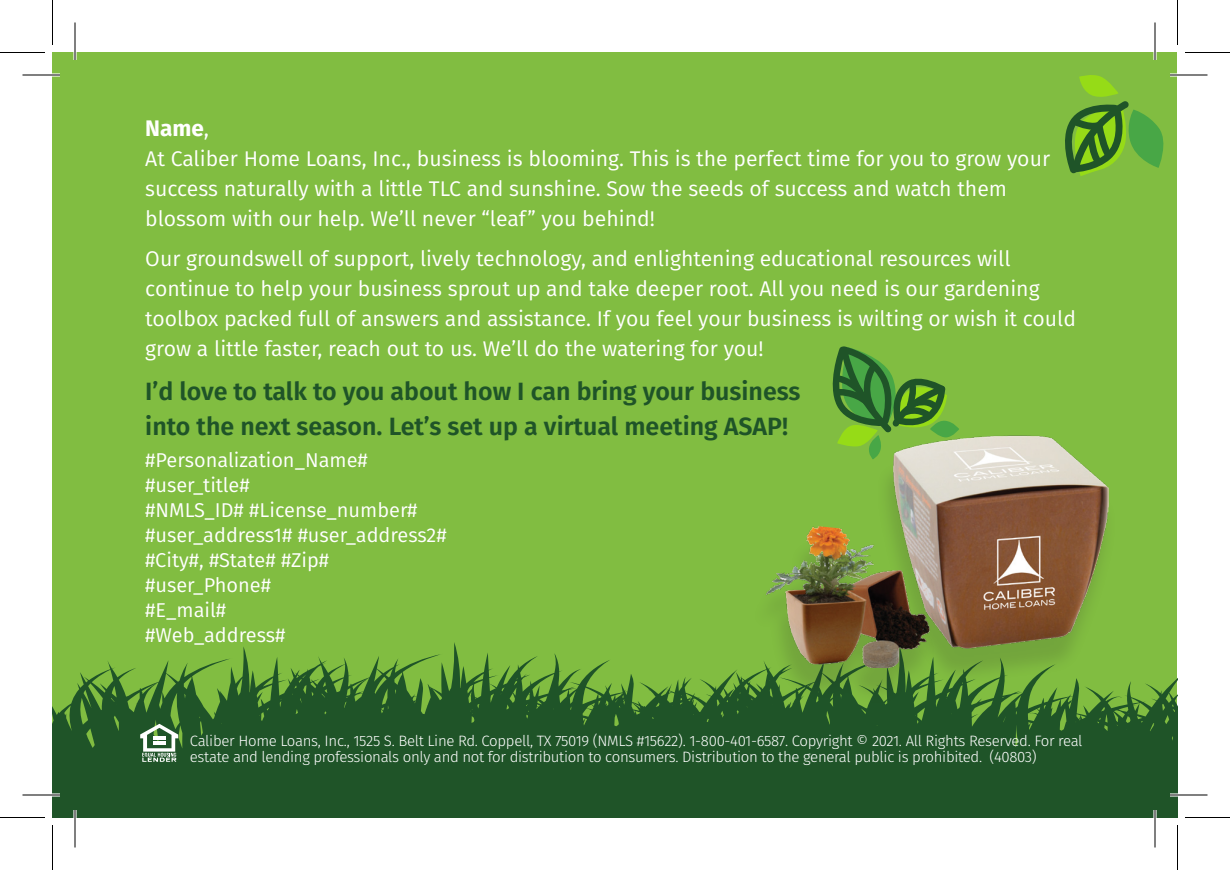
<style>
.page{position:relative;width:1230px;height:870px;background:#fff}
.page>*{position:absolute;margin:0;border:0;box-sizing:border-box;transform-origin:0 0}
.t1{font:600 25px/35px "Fira Sans";color:#1f5428}
.t2{font:700 22.5px "Fira Sans";color:#fff}
.t3{font:21.25px/30px "Fira Sans";color:#fff}
.t4{font:20px/25px "Fira Sans";color:#fff}
.t5{font:300 15px/16.2px "Fira Sans";letter-spacing:-.02em;color:#fff}
.s1{font-weight:400}
</style>
<div class="page">
<div style="left:52px;top:52px;width:1126px;height:766px;background:#81bd41"></div>
<svg style="left:52px;top:642px;width:1126px;height:176px;fill:#1f5428"></svg>
<svg style="left:140px;top:724px;width:38px;height:38px"></svg>
<svg style="left:832px;top:346px;width:127px;height:113px"></svg>
<svg style="left:1065px;top:75px;width:99px;height:101px"></svg>
<div style="left:873px;top:447px;width:244px;height:243px;background:#231f20;opacity:.15"></div>
<img style="left:889px;top:435px;width:219px;height:223px">
<div style="left:750px;top:538px;width:187px;height:167px;background:#231f20;opacity:.15"></div>
<img style="left:766px;top:521px;width:169px;height:147px">
<svg style="left:22px;top:73px;width:38px;height:4px"></svg>
<svg style="left:1170px;top:73px;width:38px;height:4px"></svg>
<svg style="left:22px;top:793px;width:38px;height:4px"></svg>
<svg style="left:1170px;top:793px;width:38px;height:4px"></svg>
<svg style="left:73px;top:22px;width:4px;height:38px"></svg>
<svg style="left:73px;top:810px;width:4px;height:38px"></svg>
<svg style="left:1153px;top:22px;width:4px;height:38px"></svg>
<svg style="left:1153px;top:810px;width:4px;height:38px"></svg>
<hr style="left:22px;top:75px;width:38px;height:1px;background:#000">
<hr style="left:1170px;top:75px;width:38px;height:1px;background:#000">
<hr style="left:22px;top:795px;width:38px;height:1px;background:#000">
<hr style="left:1170px;top:795px;width:38px;height:1px;background:#000">
<hr style="left:75px;top:22px;width:1px;height:38px;background:#000">
<hr style="left:75px;top:810px;width:1px;height:38px;background:#000">
<hr style="left:1155px;top:22px;width:1px;height:38px;background:#000">
<hr style="left:1155px;top:810px;width:1px;height:38px;background:#000">
<hr style="left:0;top:52px;width:45px;height:1px;background:#000">
<hr style="left:1185px;top:52px;width:45px;height:1px;background:#000">
<hr style="left:0;top:817px;width:45px;height:1px;background:#000">
<hr style="left:1185px;top:817px;width:45px;height:1px;background:#000">
<hr style="left:52px;top:0;width:1px;height:45px;background:#000">
<hr style="left:52px;top:825px;width:1px;height:45px;background:#000">
<hr style="left:1177px;top:0;width:1px;height:45px;background:#000">
<hr style="left:1177px;top:825px;width:1px;height:45px;background:#000">
<p class="t2" style="left:145px;top:109px;width:65px">Name<span class="s1">,</span></p>
<p class="t3" style="left:145px;top:143px;width:906px">At Caliber Home Loans, Inc., business is blooming. This is the perfect time for you to grow your success naturally with a little TLC and sunshine. Sow the seeds of success and watch them blossom with our help. We’ll never “leaf” you behind!</p>
<p class="t3" style="left:145px;top:243px;width:932px">Our groundswell of support, lively technology, and enlightening educational resources will continue to help your business sprout up and take deeper root. All you need is our gardening toolbox packed full of answers and assistance. If you feel your business is wilting or wish it could grow a little faster, reach out to us. We’ll do the watering for you!</p>
<p class="t1" style="left:145px;top:372px;width:657px">I’d love to talk to you about how I can bring your business into the next season. Let’s set up a virtual meeting ASAP!</p>
<p class="t4" style="left:145px;top:447px;width:224px">#Personalization_Name#</p>
<p class="t4" style="left:145px;top:472px;width:106px">#user_title#</p>
<p class="t4" style="left:145px;top:497px;width:274px">#NMLS_ID# #License_number#</p>
<p class="t4" style="left:145px;top:522px;width:303px">#user_address1# #user_address2#</p>
<p class="t4" style="left:145px;top:547px;width:185px">#City#, #State# #Zip#</p>
<p class="t4" style="left:145px;top:572px;width:127px">#user_Phone#</p>
<p class="t4" style="left:145px;top:597px;width:142px">#E_mail# #Web_address#</p>
<p class="t5" style="left:190px;top:732px;width:894px">Caliber Home Loans, Inc., 1525 S. Belt Line Rd. Coppell, TX 75019 (NMLS #15622). 1-800-401-6587. Copyright © 2021. All Rights Reserved. For real estate and lending professionals only and not for distribution to consumers. Distribution to the general public is prohibited. (40803)</p>
</div>
